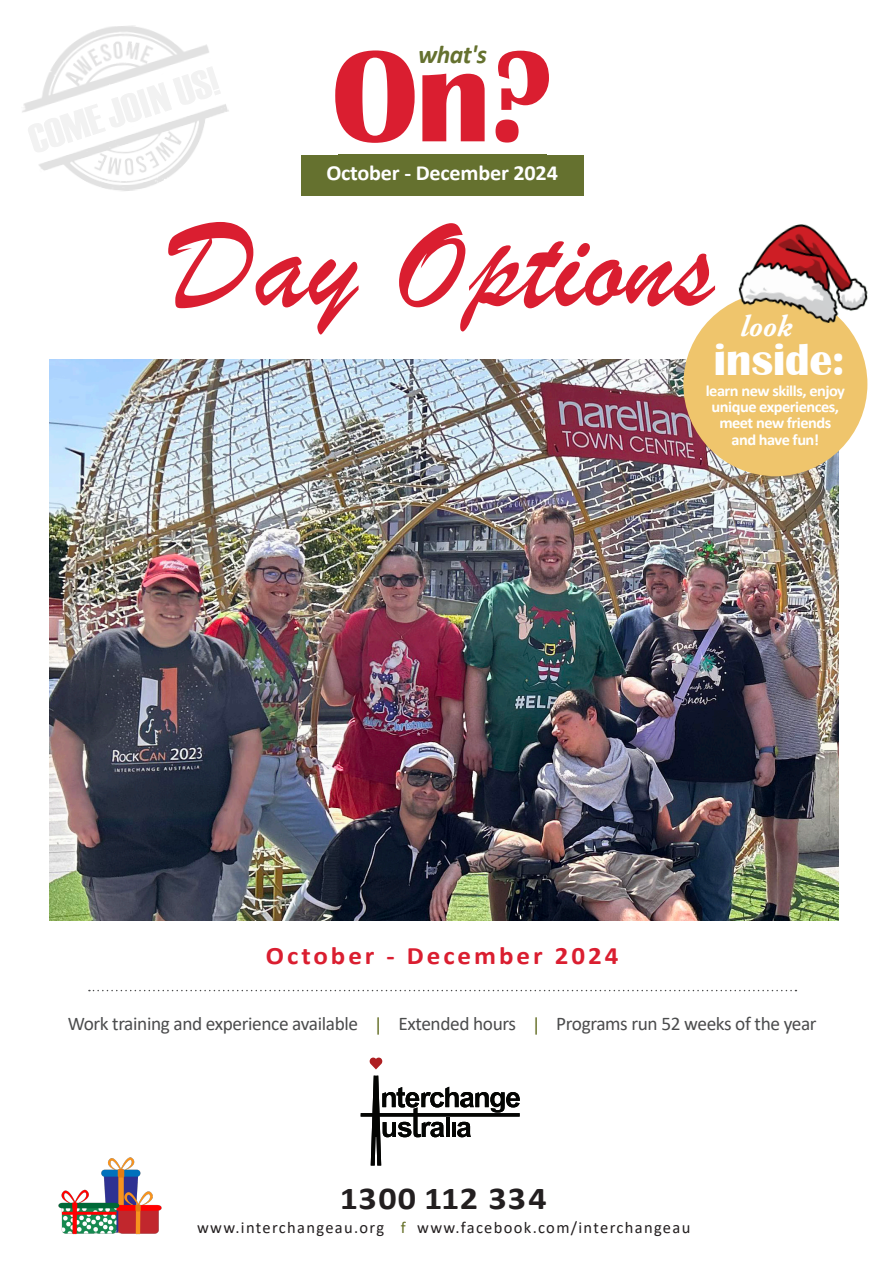
<style>
.page{position:relative;width:893px;height:1263px;background:#fff}
.page>*{position:absolute;margin:0;border:0;box-sizing:border-box;transform-origin:0 0}
.t1{font:700 133.95px "Britannic";color:#da1e30}
.t2{font:130.65px "Brush Script";color:#da1e30}
.t3{font:700 45.75px "Britannic";letter-spacing:-.01em;color:#fff}
.t4{font:700 32.1px "Calibri";letter-spacing:.03em;color:#231f20;scale:1.12 1}
.t5{font:italic 700 30.15px "Adobe Garamond Pro";color:#fff}
.t6{font:italic 700 25.65px "Calibri";color:#65712f}
.t7{font:700 25.05px "Calibri";letter-spacing:.11em;color:#da1e30;scale:1.08 1}
.t8{font:700 21.6px "Calibri";letter-spacing:-.01em;color:#fff}
.t9{font:19.35px "Calibri";letter-spacing:-.02em;color:#4b4c4d}
.t10{font:16.5px "Calibri";letter-spacing:.08em;color:#231f20}
.t11{font:700 15.75px/16.4px "Calibri";letter-spacing:-.03em;color:#fff;text-align:center;scale:1.04 1}
.s1{font-size:19.5px;color:#646e25}
.s2{color:#646e25}
</style>
<div class="page">
<img style="left:49px;top:359px;width:789px;height:561px">
<svg style="left:89px;top:990px;width:707px;height:1px"></svg>
<div style="left:683px;top:292px;width:184px;height:184px;background:#efc56c;border-radius:50%"></div>
<img style="left:22px;top:25px;width:207px;height:166px">
<svg style="left:361px;top:1075px;width:159px;height:90px"></svg>
<svg style="left:369px;top:1057px;width:14px;height:12px"></svg>
<img style="left:726px;top:224px;width:142px;height:127px">
<div style="left:301px;top:155px;width:282px;height:40px;background:#65712f"></div>
<img style="left:58px;top:1157px;width:104px;height:78px">
<p class="t6" style="left:418px;top:36px;width:70px">what's</p>
<p class="t1" style="left:331px;top:21px;width:223px">On?</p>
<p class="t8" style="left:326px;top:158px;width:233px">October - December 2024</p>
<p class="t2" style="left:171px;top:186px;width:544px">Day Options</p>
<p class="t5" style="left:740px;top:309px;width:53px">look</p>
<p class="t3" style="left:713px;top:334px;width:133px">inside:</p>
<p class="t11" style="left:706px;top:382px;width:135px">learn new skills, enjoy unique experiences, meet new friends and have fun!</p>
<p class="t7" style="left:266px;top:938px;width:328px">October - December 2024</p>
<p class="t9" style="left:68px;top:1010px;width:750px">Work training and experience available <span class="s1">|</span> Extended hours <span class="s1">|</span> Programs run 52 weeks of the year</p>
<p class="t4" style="left:340px;top:1176px;width:186px">1300 112 334</p>
<p class="t10" style="left:197px;top:1216px;width:495px">www.interchangeau.org <span class="s2">f</span> www.facebook.com/interchangeau</p>
</div>
